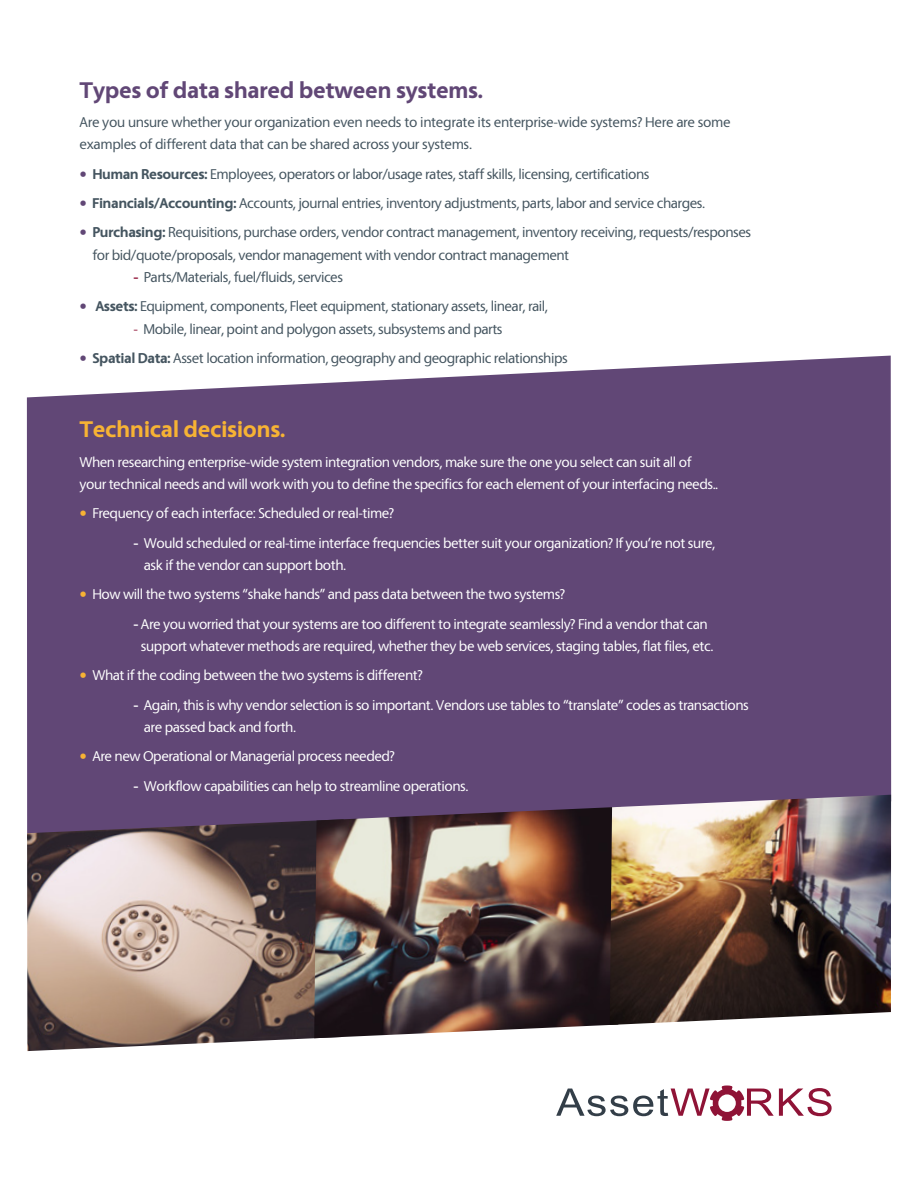
<style>
.page{position:relative;width:918px;height:1188px;background:#fff}
.page>*{position:absolute;margin:0;border:0;box-sizing:border-box;transform-origin:0 0}
.t1{font:700 24px "Vegur";letter-spacing:-.02em;color:#614776}
.t2{font:700 24px "Vegur";letter-spacing:-.02em;color:#f7b334}
.t3{font:15px/22.5px "Vegur";letter-spacing:-.03em;color:#fff}
.t4{font:15px/22.5px "Vegur";letter-spacing:-.03em;color:#455560}
.s1{font-family:"Calibri";font-weight:700;color:#614776}
.s2{font-weight:700}
.s3{font-weight:700;color:#8f1336}
.s4{color:#8f1336}
.s5{font-family:"Calibri";font-weight:700;color:#f7b334}
</style>
<div class="page">
<svg style="left:556px;top:1085px;width:276px;height:36px"></svg>
<div style="left:27px;top:356px;width:864px;height:463px;background:#614776"></div>
<img style="left:27px;top:819px;width:292px;height:232px">
<img style="left:314px;top:807px;width:296px;height:231px">
<img style="left:610px;top:795px;width:281px;height:230px">
<h1 class="t1" style="left:80px;top:80px;width:405px">Types of data shared between systems.</h1>
<p class="t4" style="left:80px;top:112px;width:653px">Are you unsure whether your organization even needs to integrate its enterprise-wide systems? Here are some examples of different data that can be shared across your systems.</p>
<p class="t4" style="left:80px;top:164px;width:571px"><span class="s1">•</span> <span class="s2">Human Resources:</span> Employees, operators or labor/usage rates, staff skills, licensing, certifications</p>
<p class="t4" style="left:80px;top:193px;width:627px"><span class="s1">•</span> <span class="s2">Financials/Accounting:</span> Accounts, journal entries, inventory adjustments, parts, labor and service charges.</p>
<p class="t4" style="left:92px;top:222px;width:660px;text-indent:-13px"><span class="s1">•</span> <span class="s2">Purchasing:</span> Requisitions, purchase orders, vendor contract management, inventory receiving, requests/responses for bid/quote/proposals, vendor management with vendor contract management</p>
<p class="t4" style="left:134px;top:267px;width:211px"><span class="s3">-</span> Parts/Materials, fuel/fluids, services</p>
<p class="t4" style="left:80px;top:296px;width:470px"><span class="s1">•</span> <span class="s2">Assets:</span> Equipment, components, Fleet equipment, stationary assets, linear, rail,</p>
<p class="t4" style="left:134px;top:319px;width:371px"><span class="s4">-</span> Mobile, linear, point and polygon assets, subsystems and parts</p>
<p class="t4" style="left:80px;top:348px;width:490px"><span class="s1">•</span> <span class="s2">Spatial Data:</span> Asset location information, geography and geographic relationships</p>
<h1 class="t2" style="left:80px;top:419px;width:207px">Technical decisions.</h1>
<p class="t3" style="left:80px;top:452px;width:640px">When researching enterprise-wide system integration vendors, make sure the one you select can suit all of your technical needs and will work with you to define the specifics for each element of your interfacing needs..</p>
<p class="t3" style="left:80px;top:503px;width:316px"><span class="s5">•</span> Frequency of each interface: Scheduled or real-time?</p>
<p class="t3" style="left:144px;top:532px;width:573px;text-indent:-10px"><span class="s2">-</span> Would scheduled or real-time interface frequencies better suit your organization? If you’re not sure, ask if the vendor can support both.</p>
<p class="t3" style="left:80px;top:584px;width:487px"><span class="s5">•</span> How will the two systems “shake hands” and pass data between the two systems?</p>
<p class="t3" style="left:134px;top:614px;width:581px;text-align:center"><span class="s2">-</span> Are you worried that your systems are too different to integrate seamlessly? Find a vendor that can support whatever methods are required, whether they be web services, staging tables, flat files, etc.</p>
<p class="t3" style="left:80px;top:665px;width:345px"><span class="s5">•</span> What if the coding between the two systems is different?</p>
<p class="t3" style="left:144px;top:694px;width:606px;text-indent:-10px"><span class="s2">-</span> Again, this is why vendor selection is so important. Vendors use tables to “translate” codes as transactions are passed back and forth.</p>
<p class="t3" style="left:80px;top:746px;width:317px"><span class="s5">•</span> Are new Operational or Managerial process needed?</p>
<p class="t3" style="left:134px;top:776px;width:336px"><span class="s2">-</span> Workflow capabilities can help to streamline operations.</p>
</div>
